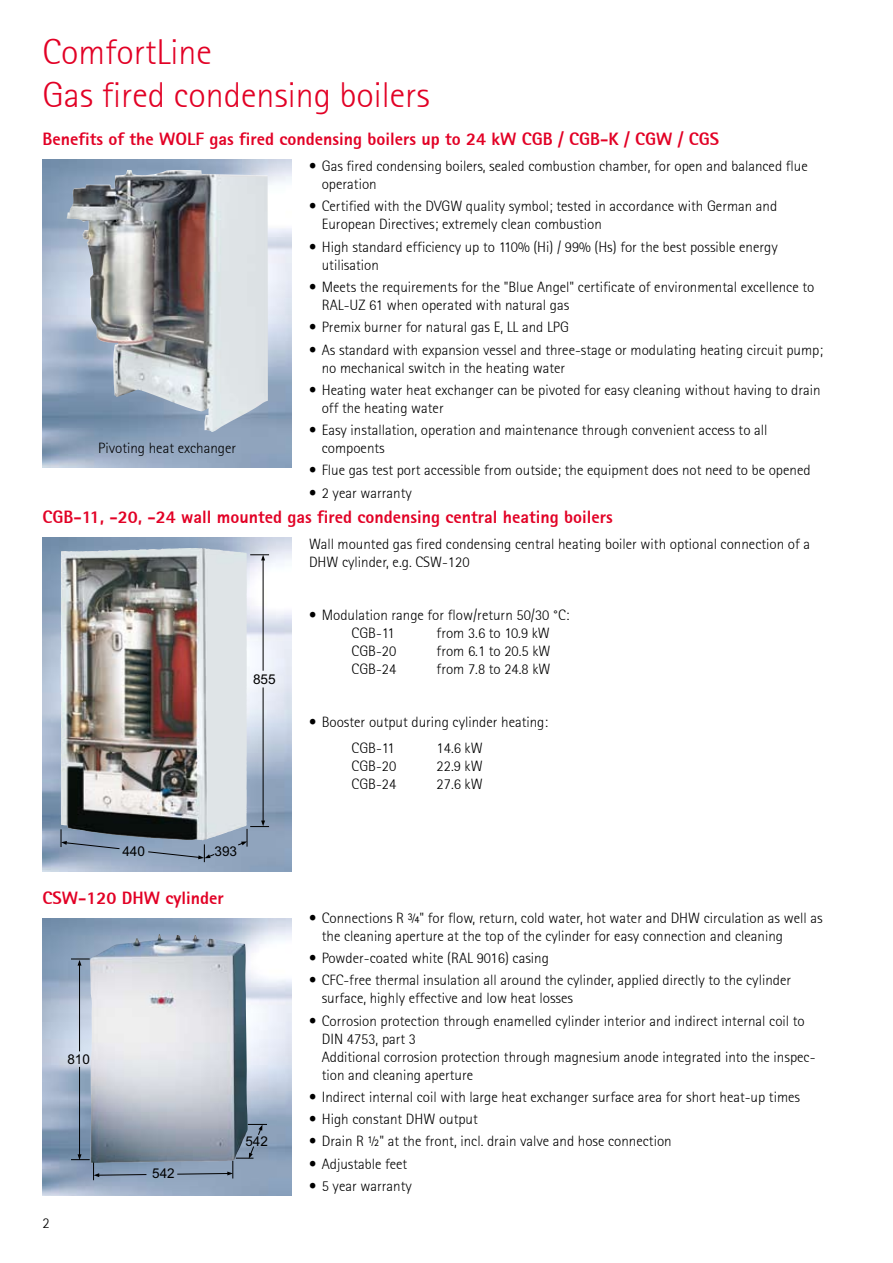
<style>
.page{position:relative;width:893px;height:1263px;background:#fff}
.page>*{position:absolute;margin:0;border:0;box-sizing:border-box;transform-origin:0 0}
.t1{font:36px/43.2px "Rotis Sans Serif Light 45";color:#e20025}
.t2{font:18px "Rotis Sans Serif Extra Bold 75";color:#e20025}
.t3{font:15px/18px "Rotis Sans Serif Light 45";color:#000}
.t4{font:13.5px "Arial";color:#000}
</style>
<div class="page">
<img style="left:43px;top:919px;width:249px;height:277px">
<img style="left:89px;top:934px;width:159px;height:229px">
<hr style="left:79px;top:1067px;width:1px;height:89px;background:#000">
<hr style="left:79px;top:964px;width:1px;height:87px;background:#000">
<svg style="left:71px;top:958px;width:19px;height:7px"></svg>
<svg style="left:248px;top:1124px;width:19px;height:12px"></svg>
<svg style="left:176px;top:1145px;width:79px;height:33px;background:#8393a7"></svg>
<svg style="left:71px;top:1154px;width:76px;height:26px;background:#73879d"></svg>
<img style="left:43px;top:160px;width:249px;height:307px">
<img style="left:67px;top:170px;width:201px;height:262px">
<img style="left:43px;top:537px;width:249px;height:335px">
<img style="left:61px;top:548px;width:140px;height:289px">
<hr style="left:263px;top:687px;width:1px;height:135px;background:#000">
<hr style="left:263px;top:559px;width:1px;height:112px;background:#000">
<svg style="left:250px;top:554px;width:19px;height:6px"></svg>
<svg style="left:61px;top:829px;width:59px;height:21px"></svg>
<svg style="left:237px;top:820px;width:32px;height:27px"></svg>
<svg style="left:147px;top:844px;width:68px;height:18px"></svg>
<h1 class="t1" style="left:43px;top:30px;width:389px">ComfortLine<br>Gas fired condensing boilers</h1>
<p class="t2" style="left:43px;top:127px;width:678px">Benefits of the WOLF gas fired condensing boilers up to 24 kW CGB / CGB-K / CGW / CGS</p>
<p class="t3" style="left:322px;top:157px;width:487px;text-indent:-13px">• Gas fired condensing boilers, sealed combustion chamber, for open and balanced flue operation</p>
<p class="t3" style="left:322px;top:197px;width:457px;text-indent:-13px">• Certified with the DVGW quality symbol; tested in accordance with German and<br>European Directives; extremely clean combustion</p>
<p class="t3" style="left:322px;top:238px;width:458px;text-indent:-13px">• High standard efficiency up to 110% (Hi) / 99% (Hs) for the best possible energy utilisation</p>
<p class="t3" style="left:322px;top:278px;width:494px;text-indent:-13px">• Meets the requirements for the "Blue Angel" certificate of environmental excellence to<br>RAL-UZ 61 when operated with natural gas</p>
<p class="t3" style="left:309px;top:318px;width:261px">• Premix burner for natural gas E, LL and LPG</p>
<p class="t3" style="left:322px;top:341px;width:503px;text-indent:-13px">• As standard with expansion vessel and three-stage or modulating heating circuit pump; no mechanical switch in the heating water</p>
<p class="t3" style="left:322px;top:381px;width:500px;text-indent:-13px">• Heating water heat exchanger can be pivoted for easy cleaning without having to drain off the heating water</p>
<p class="t3" style="left:322px;top:421px;width:447px;text-indent:-13px">• Easy installation, operation and maintenance through convenient access to all compoents</p>
<p class="t3" style="left:309px;top:461px;width:503px">• Flue gas test port accessible from outside; the equipment does not need to be opened</p>
<p class="t3" style="left:309px;top:484px;width:104px">• 2 year warranty</p>
<p class="t3" style="left:98px;top:439px;width:140px">Pivoting heat exchanger</p>
<p class="t2" style="left:43px;top:505px;width:572px">CGB-11, -20, -24 wall mounted gas fired condensing central heating boilers</p>
<p class="t3" style="left:309px;top:535px;width:502px">Wall mounted gas fired condensing central heating boiler with optional connection of a<br>DHW cylinder, e.g. CSW-120</p>
<p class="t3" style="left:352px;top:606px;width:219px;text-indent:-43px">• Modulation range for flow/return 50/30 °C:<br>CGB-11</p>
<p class="t3" style="left:437px;top:624px;width:115px">from 3.6 to 10.9 kW</p>
<p class="t4" style="left:253px;top:670px;width:24px">855</p>
<p class="t4" style="left:122px;top:842px;width:24px">440</p>
<p class="t4" style="left:214px;top:842px;width:24px">393</p>
<p class="t2" style="left:43px;top:886px;width:183px">CSW-120 DHW cylinder</p>
<p class="t4" style="left:67px;top:1050px;width:24px">810</p>
<p class="t3" style="left:43px;top:1213px;width:9px">2</p>
<p class="t4" style="left:152px;top:1164px;width:24px">542</p>
<p class="t4" style="left:245px;top:1132px;width:24px">542</p>
<p class="t3" style="left:352px;top:642px;width:46px">CGB-20</p>
<p class="t3" style="left:437px;top:642px;width:115px">from 6.1 to 20.5 kW</p>
<p class="t3" style="left:352px;top:660px;width:46px">CGB-24</p>
<p class="t3" style="left:437px;top:660px;width:115px">from 7.8 to 24.8 kW</p>
<p class="t3" style="left:352px;top:709px;width:198px;line-height:26.4px;text-indent:-43px">• Booster output during cylinder heating:<br>CGB-11</p>
<p class="t3" style="left:437px;top:739px;width:48px">14.6 kW</p>
<p class="t3" style="left:352px;top:757px;width:46px">CGB-20</p>
<p class="t3" style="left:437px;top:757px;width:48px">22.9 kW</p>
<p class="t3" style="left:352px;top:775px;width:46px">CGB-24</p>
<p class="t3" style="left:437px;top:775px;width:48px">27.6 kW</p>
<p class="t3" style="left:322px;top:909px;width:502px;text-indent:-13px">• Connections R ¾" for flow, return, cold water, hot water and DHW circulation as well as the cleaning aperture at the top of the cylinder for easy connection and cleaning</p>
<p class="t3" style="left:309px;top:949px;width:241px">• Powder-coated white (RAL 9016) casing</p>
<p class="t3" style="left:322px;top:971px;width:471px;text-indent:-13px">• CFC-free thermal insulation all around the cylinder, applied directly to the cylinder surface, highly effective and low heat losses</p>
<p class="t3" style="left:322px;top:1011px;width:495px;text-indent:-13px">• Corrosion protection through enamelled cylinder interior and indirect internal coil to DIN 4753, part 3<br>Additional corrosion protection through magnesium anode integrated into the inspec&shy;tion and cleaning aperture</p>
<p class="t3" style="left:309px;top:1088px;width:493px">• Indirect internal coil with large heat exchanger surface area for short heat-up times</p>
<p class="t3" style="left:309px;top:1110px;width:170px">• High constant DHW output</p>
<p class="t3" style="left:309px;top:1132px;width:364px">• Drain R ½" at the front, incl. drain valve and hose connection</p>
<p class="t3" style="left:309px;top:1154px;width:100px">• Adjustable feet</p>
<p class="t3" style="left:309px;top:1177px;width:104px">• 5 year warranty</p>
</div>
